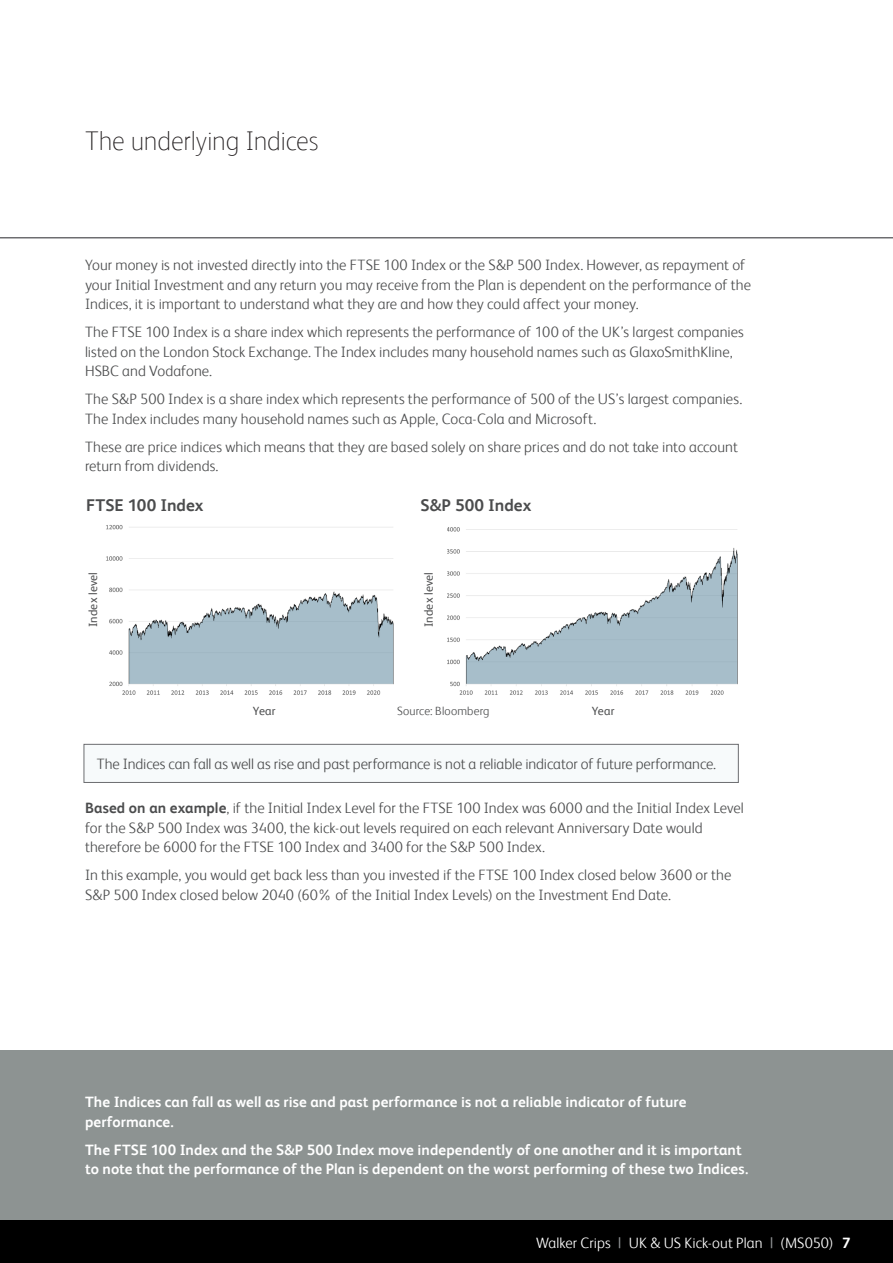
<style>
.page{position:relative;width:893px;height:1263px;background:#fff}
.page>*{position:absolute;margin:0;border:0;box-sizing:border-box;transform-origin:0 0}
.Introductory_text{font:100 27px "FS Albert";letter-spacing:-.01em;color:#231f20}
.Subheading{font:700 17.1px "FS Albert";color:#4b4c4d}
.Main_body_text{font:300 15px/19.5px "FS Albert";letter-spacing:.005em;color:#4b4c4d}
.Main_body_text-2{font:700 15px/19.5px "FS Albert";letter-spacing:.005em;color:#fff}
.Main_body_text-3{font:300 15px "FS Albert";letter-spacing:.005em;color:#fff}
.Main_body_text-4{font:12px "FS Albert";letter-spacing:.015em;color:#4b4c4d}
.Main_body_text-5{font:300 12px "FS Albert";letter-spacing:.01em;color:#4b4c4d}
.s1{font-weight:700}
.s2{font-weight:400;color:#939598}
</style>
<div class="page">
<hr style="left:0;top:237px;width:893px;height:1px;background:#636366">
<div style="left:0;top:1050px;width:893px;height:170px;background:#8d9392"></div>
<img style="left:106px;top:525px;width:288px;height:170px">
<img style="left:447px;top:527px;width:291px;height:168px">
<div style="left:84px;top:744px;width:654px;height:38px;background:#f7fafb"></div>
<div style="left:84px;top:744px;width:654px;height:39px;border:1px solid #6c6d70"></div>
<div style="left:0;top:1220px;width:893px;height:43px;background:#000"></div>
<p class="Introductory_text" style="left:85px;top:126px;width:235px">The underlying Indices</p>
<p class="Main_body_text" style="left:85px;top:255px;width:667px">Your money is not invested directly into the FTSE 100 Index or the S&amp;P 500 Index. However, as repayment of your Initial Investment and any return you may receive from the Plan is dependent on the performance of the<br>Indices, it is important to understand what they are and how they could affect your money.</p>
<p class="Main_body_text" style="left:85px;top:322px;width:660px">The FTSE 100 Index is a share index which represents the performance of 100 of the UK’s largest companies listed on the London Stock Exchange. The Index includes many household names such as GlaxoSmithKline,<br>HSBC and Vodafone.</p>
<p class="Main_body_text" style="left:85px;top:389px;width:659px">The S&amp;P 500 Index is a share index which represents the performance of 500 of the US’s largest companies.<br>The Index includes many household names such as Apple, Coca-Cola and Microsoft.</p>
<p class="Main_body_text" style="left:85px;top:437px;width:654px">These are price indices which means that they are based solely on share prices and do not take into account return from dividends.</p>
<p class="Subheading" style="left:86px;top:496px;width:119px">FTSE 100 Index</p>
<p class="Subheading" style="left:420px;top:496px;width:112px">S&amp;P 500 Index</p>
<p class="Main_body_text-4" style="left:86px;top:627px;width:57px;rotate:-90deg">Index level</p>
<p class="Main_body_text-4" style="left:253px;top:704px;width:24px">Year</p>
<p class="Main_body_text-4" style="left:422px;top:627px;width:57px;rotate:-90deg">Index level</p>
<p class="Main_body_text-5" style="left:397px;top:704px;width:94px">Source: Bloomberg</p>
<p class="Main_body_text-4" style="left:592px;top:704px;width:24px">Year</p>
<p class="Main_body_text" style="left:97px;top:754px;width:621px">The Indices can fall as well as rise and past performance is not a reliable indicator of future performance.</p>
<p class="Main_body_text" style="left:85px;top:798px;width:660px"><span class="s1">Based on an example</span>, if the Initial Index Level for the FTSE 100 Index was 6000 and the Initial Index Level for the S&amp;P 500 Index was 3400, the kick-out levels required on each relevant Anniversary Date would therefore be 6000 for the FTSE 100 Index and 3400 for the S&amp;P 500 Index.</p>
<p class="Main_body_text" style="left:85px;top:865px;width:648px">In this example, you would get back less than you invested if the FTSE 100 Index closed below 3600 or the<br>S&amp;P 500 Index closed below 2040 (60% of the Initial Index Levels) on the Investment End Date.</p>
<p class="Main_body_text-2" style="left:85px;top:1092px;width:603px">The Indices can fall as well as rise and past performance is not a reliable indicator of future performance.</p>
<p class="Main_body_text-2" style="left:85px;top:1140px;width:665px">The FTSE 100 Index and the S&amp;P 500 Index move independently of one another and it is important to note that the performance of the Plan is dependent on the worst performing of these two Indices.</p>
<p class="Main_body_text-3" style="left:536px;top:1234px;width:316px">Walker Crips <span class="s2">|</span> UK &amp; US Kick-out Plan <span class="s2">|</span> (MS050) <span class="s1">7</span></p>
</div>
